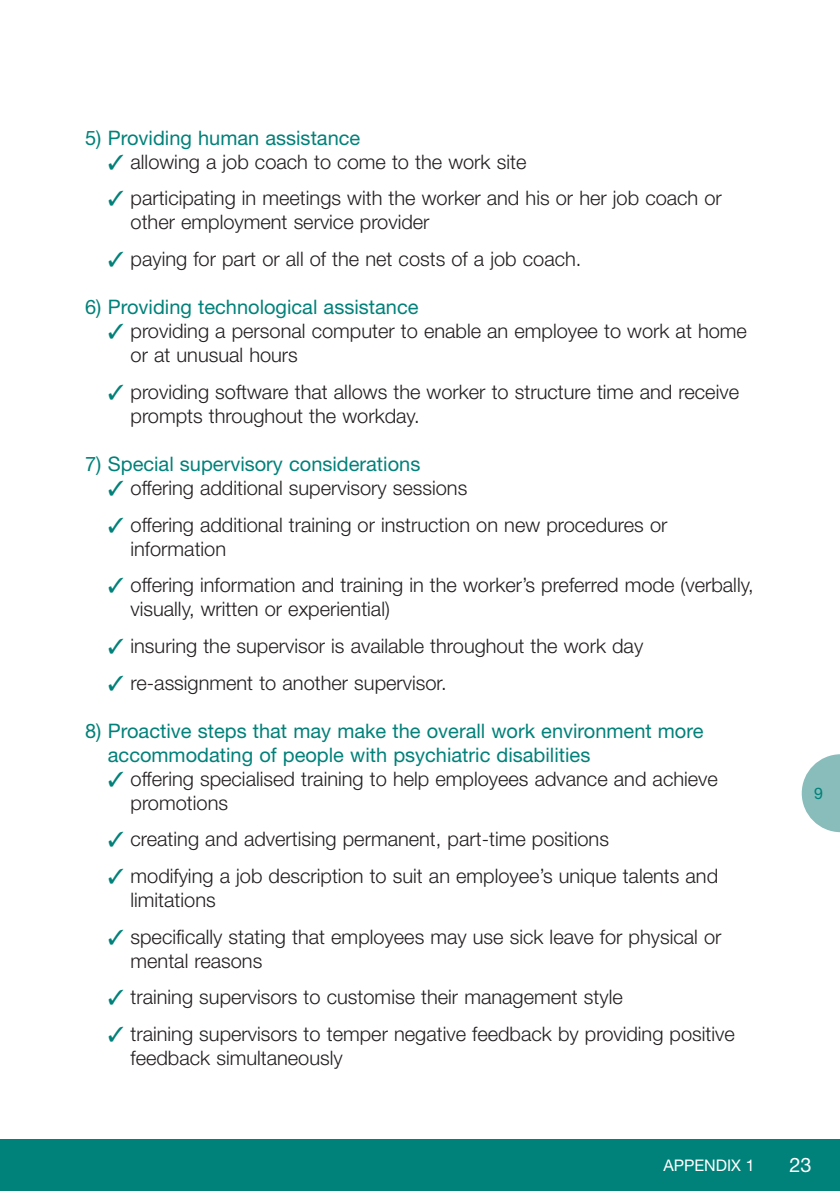
<style>
.page{position:relative;width:840px;height:1191px;background:#fff}
.page>*{position:absolute;margin:0;border:0;box-sizing:border-box;transform-origin:0 0}
.t1{font:300 20px/24px "Helvetica Neue";color:#231f20}
.t2{font:20px/24px "Helvetica Neue";color:#008179}
.t3{font:20px "Helvetica Neue";color:#fff}
.t4{font:16px "Helvetica Neue";color:#fff}
.t5{font:16px "Helvetica Neue";color:#008179}
.s1{color:#008179}
</style>
<div class="page">
<div style="left:0;top:1140px;width:839px;height:51px;background:#008179"></div>
<svg style="left:801px;top:754px;width:38px;height:78px"></svg>
<p class="t2" style="left:85px;top:128px;width:276px">5) Providing human assistance</p>
<p class="t1" style="left:108px;top:151px;width:420px"><span class="s1">✓</span> allowing a job coach to come to the work site</p>
<p class="t1" style="left:130px;top:188px;width:592px;text-indent:-23px"><span class="s1">✓</span> participating in meetings with the worker and his or her job coach or other employment service provider</p>
<p class="t1" style="left:108px;top:249px;width:475px"><span class="s1">✓</span> paying for part or all of the net costs of a job coach.</p>
<p class="t2" style="left:85px;top:297px;width:334px">6) Providing technological assistance</p>
<p class="t1" style="left:130px;top:321px;width:617px;text-indent:-23px"><span class="s1">✓</span> providing a personal computer to enable an employee to work at home or at unusual hours</p>
<p class="t1" style="left:130px;top:381px;width:609px;text-indent:-23px"><span class="s1">✓</span> providing software that allows the worker to structure time and receive prompts throughout the workday.</p>
<p class="t2" style="left:85px;top:453px;width:336px">7) Special supervisory considerations</p>
<p class="t1" style="left:108px;top:477px;width:361px"><span class="s1">✓</span> offering additional supervisory sessions</p>
<p class="t1" style="left:130px;top:514px;width:538px;text-indent:-23px"><span class="s1">✓</span> offering additional training or instruction on new procedures or information</p>
<p class="t1" style="left:130px;top:575px;width:624px;text-indent:-23px"><span class="s1">✓</span> offering information and training in the worker’s preferred mode (verbally, visually, written or experiential)</p>
<p class="t1" style="left:108px;top:635px;width:536px"><span class="s1">✓</span> insuring the supervisor is available throughout the work day</p>
<p class="t1" style="left:108px;top:672px;width:340px"><span class="s1">✓</span> re-assignment to another supervisor.</p>
<p class="t2" style="left:108px;top:720px;width:597px;text-indent:-23px">8) Proactive steps that may make the overall work environment more accommodating of people with psychiatric disabilities</p>
<p class="t1" style="left:130px;top:768px;width:588px;text-indent:-23px"><span class="s1">✓</span> offering specialised training to help employees advance and achieve promotions</p>
<p class="t1" style="left:108px;top:829px;width:502px"><span class="s1">✓</span> creating and advertising permanent, part-time positions</p>
<p class="t1" style="left:130px;top:865px;width:588px;text-indent:-23px"><span class="s1">✓</span> modifying a job description to suit an employee’s unique talents and limitations</p>
<p class="t1" style="left:130px;top:926px;width:592px;text-indent:-23px"><span class="s1">✓</span> specifically stating that employees may use sick leave for physical or mental reasons</p>
<p class="t1" style="left:108px;top:987px;width:516px"><span class="s1">✓</span> training supervisors to customise their management style</p>
<p class="t1" style="left:130px;top:1023px;width:605px;text-indent:-23px"><span class="s1">✓</span> training supervisors to temper negative feedback by providing positive feedback simultaneously</p>
<p class="t5" style="left:813px;top:788px;width:10px">9</p>
<p class="t4" style="left:663px;top:1159px;width:93px">APPENDIX 1</p>
<p class="t3" style="left:788px;top:1158px;width:24px">23</p>
</div>
